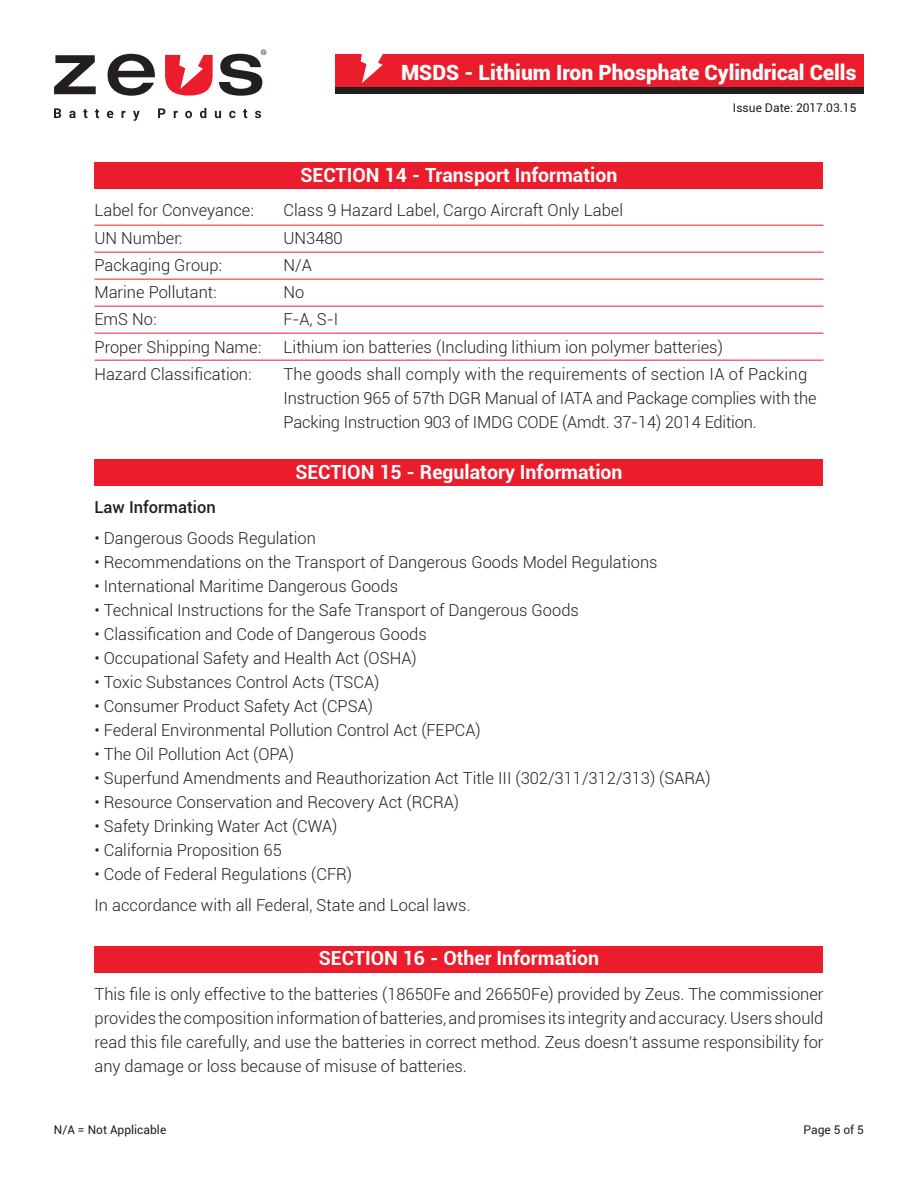
<style>
.page{position:relative;width:918px;height:1188px;background:#fff}
.page>*{position:absolute;margin:0;border:0;box-sizing:border-box;transform-origin:0 0}
.t1{font:900 21px "Roboto";color:#fff}
.t2{font:700 19.5px "Roboto";color:#fff}
.t3{font:300 16.5px/24px "Roboto";color:#231f20}
.t4{font:500 16.5px "Roboto";color:#231f20}
.t5{font:12px "Roboto";color:#231f20}
</style>
<div class="page">
<svg style="left:54px;top:55px;width:42px;height:39px"></svg>
<svg style="left:108px;top:54px;width:47px;height:42px"></svg>
<svg style="left:165px;top:55px;width:48px;height:41px"></svg>
<svg style="left:219px;top:50px;width:47px;height:46px"></svg>
<svg style="left:54px;top:108px;width:7px;height:10px"></svg>
<svg style="left:69px;top:111px;width:7px;height:7px"></svg>
<svg style="left:83px;top:109px;width:4px;height:9px"></svg>
<svg style="left:95px;top:109px;width:4px;height:9px"></svg>
<svg style="left:107px;top:111px;width:6px;height:7px"></svg>
<svg style="left:122px;top:111px;width:4px;height:7px"></svg>
<svg style="left:133px;top:111px;width:7px;height:10px"></svg>
<svg style="left:158px;top:108px;width:7px;height:10px"></svg>
<svg style="left:174px;top:111px;width:4px;height:7px"></svg>
<svg style="left:185px;top:111px;width:7px;height:7px"></svg>
<svg style="left:200px;top:108px;width:6px;height:10px"></svg>
<svg style="left:215px;top:111px;width:6px;height:7px"></svg>
<svg style="left:229px;top:111px;width:7px;height:7px"></svg>
<svg style="left:243px;top:109px;width:4px;height:9px"></svg>
<svg style="left:255px;top:111px;width:6px;height:7px"></svg>
<div style="left:336px;top:55px;width:528px;height:39px;background:#eb1c2b"></div>
<div style="left:336px;top:88px;width:528px;height:6px;background:#231f20"></div>
<svg style="left:361px;top:54px;width:25px;height:29px"></svg>
<div style="left:94px;top:162px;width:730px;height:27px;background:#eb1c2b"></div>
<div style="left:94px;top:459px;width:730px;height:27px;background:#eb1c2b"></div>
<div style="left:94px;top:946px;width:730px;height:27px;background:#eb1c2b"></div>
<hr style="left:94px;top:225px;width:730px;height:1px;background:#eb1c2b">
<hr style="left:94px;top:252px;width:730px;height:1px;background:#eb1c2b">
<hr style="left:94px;top:279px;width:730px;height:1px;background:#eb1c2b">
<hr style="left:94px;top:306px;width:730px;height:1px;background:#eb1c2b">
<hr style="left:94px;top:333px;width:730px;height:1px;background:#eb1c2b">
<hr style="left:94px;top:360px;width:730px;height:1px;background:#eb1c2b">
<p class="t1" style="left:401px;top:57px;width:457px">MSDS - Lithium Iron Phosphate Cylindrical Cells</p>
<p class="t2" style="left:301px;top:161px;width:318px">SECTION 14 - Transport Information</p>
<p class="t5" style="left:733px;top:99px;width:125px">Issue Date: 2017.03.15</p>
<p class="t3" style="left:94px;top:198px;width:161px">Label for Conveyance:</p>
<p class="t3" style="left:284px;top:198px;width:341px">Class 9 Hazard Label, Cargo Aircraft Only Label</p>
<p class="t3" style="left:94px;top:225px;width:89px">UN Number:</p>
<p class="t3" style="left:284px;top:225px;width:61px">UN3480</p>
<p class="t3" style="left:95px;top:253px;width:129px">Packaging Group:</p>
<p class="t3" style="left:284px;top:253px;width:30px">N/A</p>
<p class="t3" style="left:95px;top:280px;width:124px">Marine Pollutant:</p>
<p class="t3" style="left:284px;top:280px;width:22px">No</p>
<p class="t3" style="left:95px;top:307px;width:64px">EmS No:</p>
<p class="t3" style="left:284px;top:307px;width:56px">F-A, S-I</p>
<p class="t3" style="left:95px;top:334px;width:168px">Proper Shipping Name:</p>
<p class="t3" style="left:284px;top:334px;width:441px">Lithium ion batteries (Including lithium ion polymer batteries)</p>
<p class="t3" style="left:95px;top:361px;width:159px">Hazard Classification:</p>
<p class="t3" style="left:283px;top:361px;width:535px">The goods shall comply with the requirements of section IA of Packing<br>Instruction 965 of 57th DGR Manual of IATA and Package complies with the<br>Packing Instruction 903 of IMDG CODE (Amdt. 37-14) 2014 Edition.</p>
<p class="t2" style="left:295px;top:458px;width:329px">SECTION 15 - Regulatory Information</p>
<p class="t4" style="left:94px;top:496px;width:123px">Law Information</p>
<p class="t3" style="left:94px;top:526px;width:223px">• Dangerous Goods Regulation</p>
<p class="t3" style="left:94px;top:550px;width:565px">• Recommendations on the Transport of Dangerous Goods Model Regulations</p>
<p class="t3" style="left:94px;top:574px;width:305px">• International Maritime Dangerous Goods</p>
<p class="t3" style="left:94px;top:598px;width:486px">• Technical Instructions for the Safe Transport of Dangerous Goods</p>
<p class="t3" style="left:94px;top:622px;width:334px">• Classification and Code of Dangerous Goods</p>
<p class="t3" style="left:94px;top:646px;width:324px">• Occupational Safety and Health Act (OSHA)</p>
<p class="t3" style="left:94px;top:670px;width:287px">• Toxic Substances Control Acts (TSCA)</p>
<p class="t3" style="left:94px;top:694px;width:280px">• Consumer Product Safety Act (CPSA)</p>
<p class="t3" style="left:94px;top:718px;width:388px">• Federal Environmental Pollution Control Act (FEPCA)</p>
<p class="t3" style="left:94px;top:742px;width:201px">• The Oil Pollution Act (OPA)</p>
<p class="t3" style="left:94px;top:766px;width:618px">• Superfund Amendments and Reauthorization Act Title III (302/311/312/313) (SARA)</p>
<p class="t3" style="left:94px;top:790px;width:366px">• Resource Conservation and Recovery Act (RCRA)</p>
<p class="t3" style="left:94px;top:814px;width:245px">• Safety Drinking Water Act (CWA)</p>
<p class="t3" style="left:94px;top:838px;width:189px">• California Proposition 65</p>
<p class="t3" style="left:94px;top:858px;width:378px;line-height:30.8px">• Code of Federal Regulations (CFR)<br>In accordance with all Federal, State and Local laws.</p>
<p class="t2" style="left:319px;top:944px;width:282px">SECTION 16 - Other Information</p>
<p class="t3" style="left:94px;top:982px;width:731px;text-align:justify">This file is only effective to the batteries (18650Fe and 26650Fe) provided by Zeus. The commissioner provides the composition information of batteries, and promises its integrity and accuracy. Users should read this file carefully, and use the batteries in correct method. Zeus doesn’t assume responsibility for any damage or loss because of misuse of batteries.</p>
<p class="t5" style="left:54px;top:1121px;width:114px">N/A = Not Applicable</p>
<p class="t5" style="left:804px;top:1121px;width:62px">Page 5 of 5</p>
</div>
